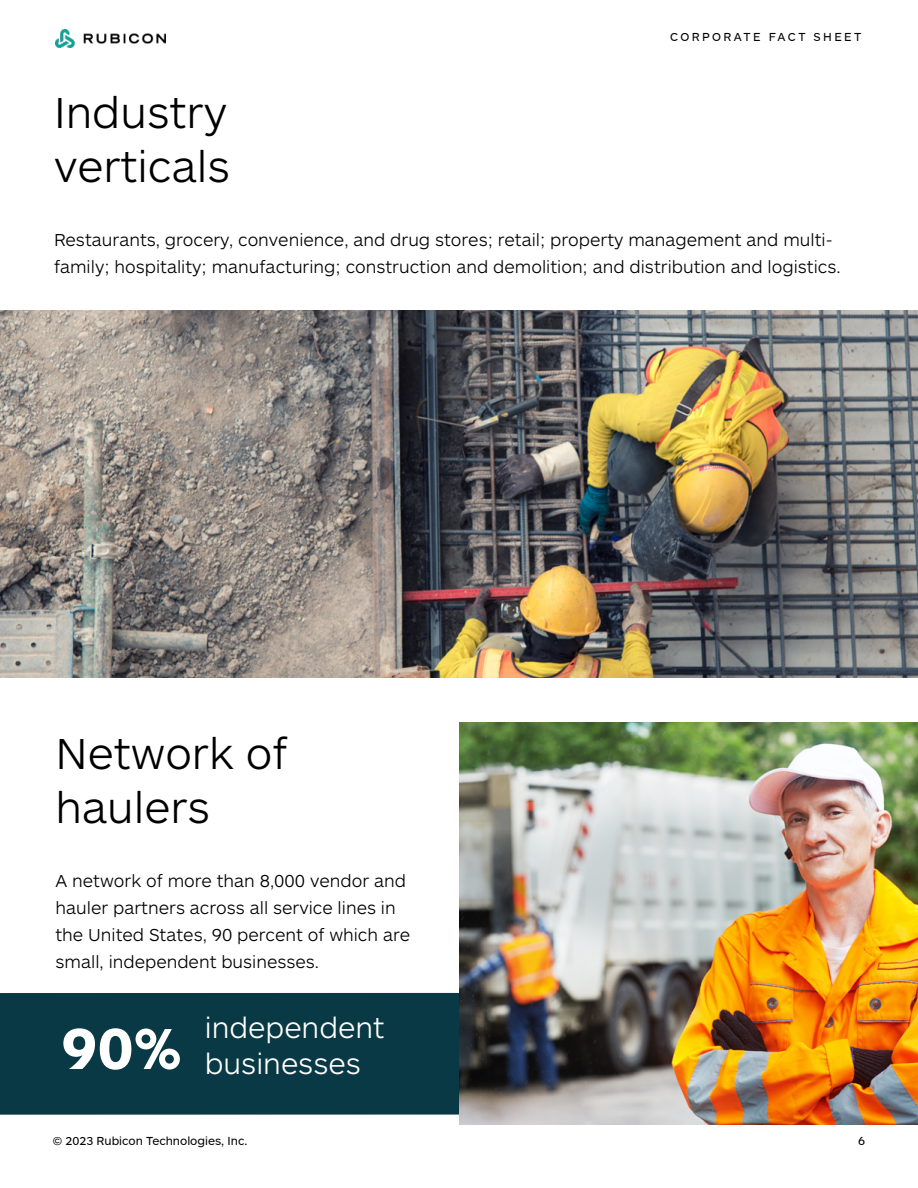
<style>
.page{position:relative;width:918px;height:1188px;background:#fff}
.page>*{position:absolute;margin:0;border:0;box-sizing:border-box;transform-origin:0 0}
.t1{font:700 60px "ARS Maquette";color:#fff}
.t2{font:300 45px/54px "ARS Maquette";color:#000}
.t3{font:300 30px/36px "ARS Maquette";color:#fff}
.t4{font:300 18px/27px "ARS Maquette";color:#000}
.t5{font:12px "ARS Maquette";color:#000}
.t6{font:12px "ARS Maquette";letter-spacing:.2em;color:#000}
</style>
<div class="page">
<div style="left:0;top:993px;width:475px;height:122px;background:#093944"></div>
<img style="left:0;top:310px;width:918px;height:368px">
<img style="left:459px;top:722px;width:459px;height:402px">
<img style="left:56px;top:29px;width:110px;height:18px">
<h2 class="t2" style="left:54px;top:83px;width:178px">Industry verticals</h2>
<p class="t6" style="left:670px;top:30px;width:193px">CORPORATE FACT SHEET</p>
<p class="t4" style="left:54px;top:225px;width:788px">Restaurants, grocery, convenience, and drug stores; retail; property management and multi&shy;family; hospitality; manufacturing; construction and demolition; and distribution and logistics.</p>
<h2 class="t2" style="left:56px;top:724px;width:234px">Network of haulers</h2>
<p class="t4" style="left:56px;top:866px;width:356px">A network of more than 8,000 vendor and hauler partners across all service lines in the United States, 90 percent of which are small, independent businesses.</p>
<h1 class="t1" style="left:62px;top:1009px;width:122px">90%</h1>
<h3 class="t3" style="left:205px;top:1008px;width:181px">independent businesses</h3>
<p class="t5" style="left:53px;top:1135px;width:196px">© 2023 Rubicon Technologies, Inc.</p>
<p class="t5" style="left:858px;top:1135px;width:8px">6</p>
</div>
